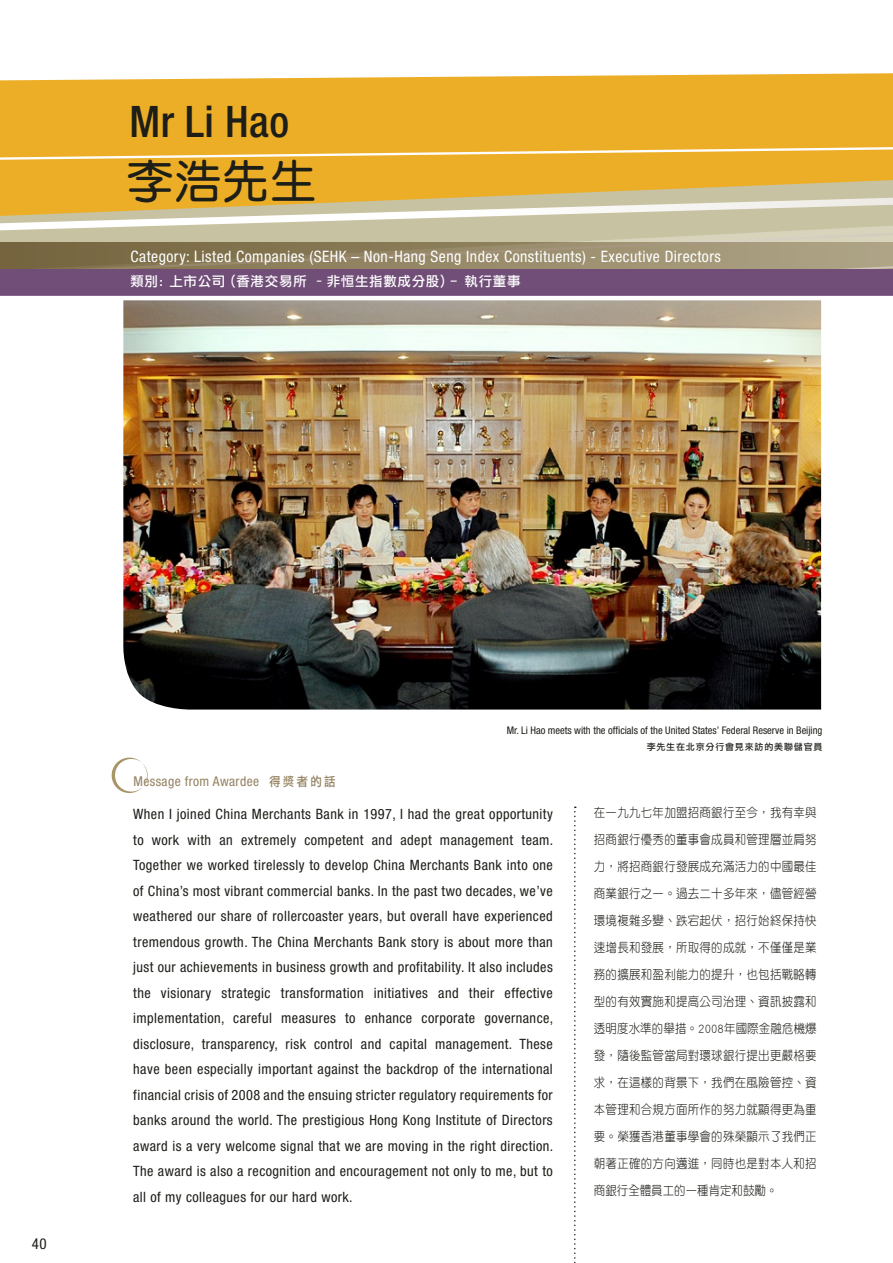
<style>
.page{position:relative;width:893px;height:1263px;background:#fff}
.page>*{position:absolute;margin:0;border:0;box-sizing:border-box;transform-origin:0 0}
.t1{font:46.2px "DF Yuan Std W7";color:#1d1e18}
.t2{font:500 condensed 43.5px "Helvetica Neue";letter-spacing:.01em;color:#1d1e18}
.t3{font:condensed 15.75px "Helvetica Neue";letter-spacing:.03em;color:#fff}
.t4{font:condensed 15px "Helvetica Neue";color:#1d1e18}
.t5{font:condensed 14.25px/25.5px "Helvetica Neue";letter-spacing:.03em;color:#1d1e18;text-align:justify}
.t6{font:13.5px "Li Hei Pro";letter-spacing:.05em;color:#fff}
.t7{font:condensed 13.5px "Helvetica Neue";letter-spacing:.03em;color:#948261}
.t8{font:12.75px/27px "DF Yuan Std W3";letter-spacing:.025em;color:#1d1e18;text-align:justify;scale:.9 1}
.t9{font:condensed 10.5px "Helvetica Neue";color:#1d1e18}
.t10{font:9px "Li Hei Pro";letter-spacing:.09em;color:#1d1e18}
.s1{font-family:"Li Hei Pro";font-stretch:normal;font-size:12.75px}
</style>
<div class="page">
<svg style="left:0;top:73px;width:893px;height:94px;background:#edb336"></svg>
<svg style="left:0;top:125px;width:893px;height:40px;background:#edb233"></svg>
<svg style="left:0;top:167px;width:893px;height:75px;background:#dbbf77"></svg>
<svg style="left:0;top:242px;width:893px;height:27px;background:#938564"></svg>
<div style="left:0;top:269px;width:893px;height:27px;background:#704e78"></div>
<img style="left:123px;top:300px;width:698px;height:410px">
<svg style="left:574px;top:806px;width:2px;height:457px"></svg>
<svg style="left:111px;top:757px;width:37px;height:36px"></svg>
<h2 class="t2" style="left:129px;top:96px;width:161px">Mr Li Hao</h2>
<h1 class="t1" style="left:127px;top:156px;width:191px">李浩先生</h1>
<p class="t3" style="left:130px;top:247px;width:592px">Category: Listed Companies (SEHK – Non-Hang Seng Index Constituents) - Executive Directors</p>
<p class="t6" style="left:130px;top:274px;width:392px">類別: 上市公司 (香港交易所 –非恒生指數成分股) ﹣執行董事</p>
<p class="t4" style="left:32px;top:1235px;width:16px">40</p>
<p class="t7" style="left:134px;top:774px;width:204px">Message from Awardee <span class="s1">得奬者的話</span></p>
<p class="t9" style="left:507px;top:724px;width:317px">Mr. Li Hao meets with the officials of the United States’ Federal Reserve in Beijing</p>
<p class="t10" style="left:647px;top:742px;width:177px">李先生在北京分行會見來訪的美聯儲官員</p>
<p class="t5" style="left:133px;top:801px;width:422px">When I joined China Merchants Bank in 1997, I had the great opportunity to work with an extremely competent and adept management team.<br>Together we worked tirelessly to develop China Merchants Bank into one of China’s most vibrant commercial banks. In the past two decades, we’ve weathered our share of rollercoaster years, but overall have experienced tremendous growth. The China Merchants Bank story is about more than just our achievements in business growth and profitability. It also includes the visionary strategic transformation initiatives and their effective implementation, careful measures to enhance corporate governance, disclosure, transparency, risk control and capital management. These have been especially important against the backdrop of the international financial crisis of 2008 and the ensuing stricter regulatory requirements for banks around the world. The prestigious Hong Kong Institute of Directors award is a very welcome signal that we are moving in the right direction.<br>The award is also a recognition and encouragement not only to me, but to all of my colleagues for our hard work.</p>
<p class="t8" style="left:594px;top:799px;width:249px">在一九九七年加盟招商銀行至今，我有幸與招商銀行優秀的董事會成員和管理層並肩努力，將招商銀行發展成充滿活力的中國最佳商業銀行之一。過去二十多年來，儘管經營環境複雜多變、跌宕起伏，招行始終保持快速增長和發展，所取得的成就，不僅僅是業務的擴展和盈利能力的提升，也包括戰略轉型的有效實施和提高公司治理、資訊披露和透明度水準的舉措。2008年國際金融危機爆發，隨後監管當局對環球銀行提出更嚴格要求，在這樣的背景下，我們在風險管控、資本管理和合規方面所作的努力就顯得更為重要。榮獲香港董事學會的殊榮顯示了我們正朝著正確的方向邁進，同時也是對本人和招商銀行全體員工的一種肯定和鼓勵。</p>
</div>
